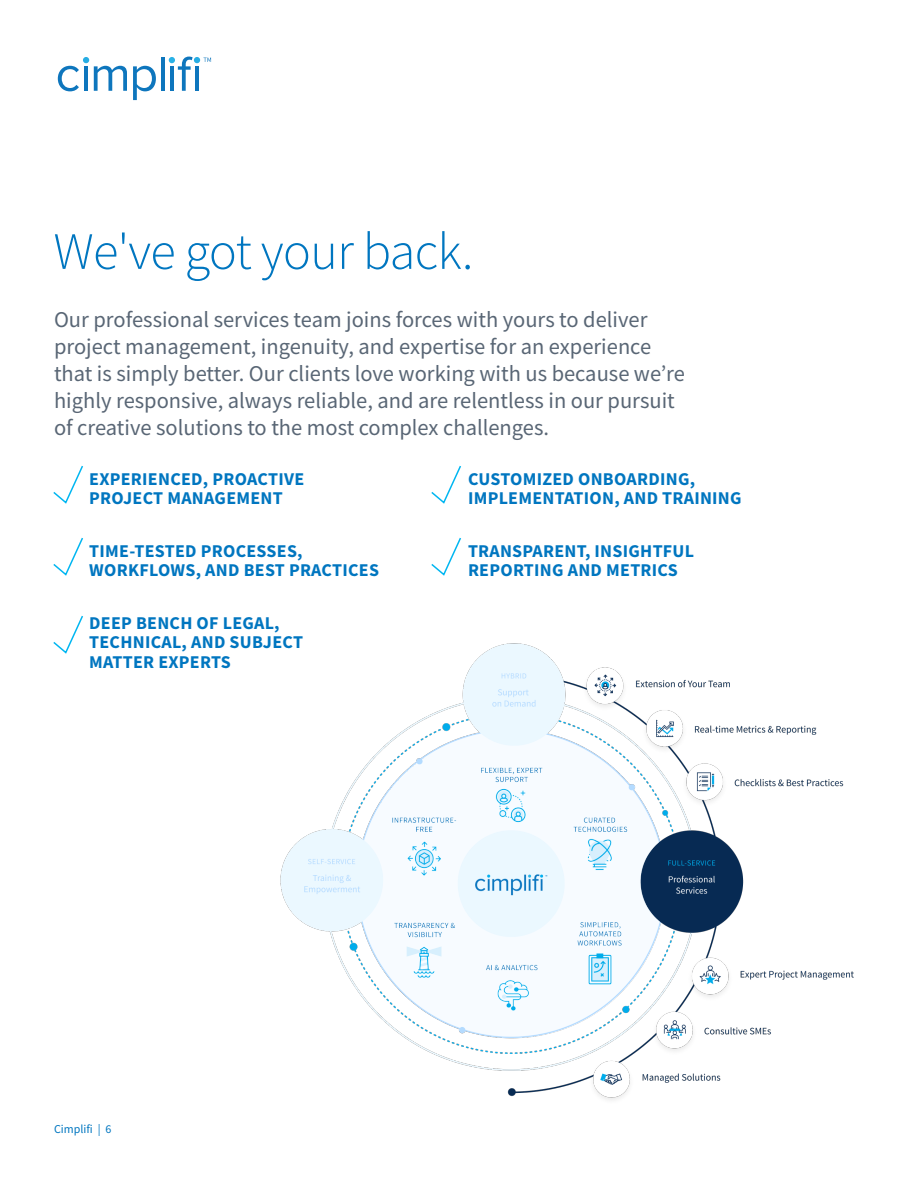
<style>
.page{position:relative;width:918px;height:1188px;background:#fff}
.page>*{position:absolute;margin:0;border:0;box-sizing:border-box;transform-origin:0 0}
.t1{font:300 52.5px "Source Sans Pro";letter-spacing:-.015em;color:#0076c0}
.t2{font:22.5px/27px "Source Sans Pro";color:#596675}
.t3{font:700 18px/19.5px "Source Sans Pro";letter-spacing:.015em;color:#0076c0}
.t4{font:12px "Source Sans Pro";color:#0076c0}
</style>
<div class="page">
<img style="left:280px;top:643px;width:574px;height:457px">
<svg style="left:53px;top:465px;width:30px;height:39px"></svg>
<svg style="left:431px;top:465px;width:30px;height:39px"></svg>
<svg style="left:53px;top:537px;width:30px;height:39px"></svg>
<svg style="left:431px;top:537px;width:30px;height:39px"></svg>
<svg style="left:53px;top:615px;width:30px;height:39px"></svg>
<svg style="left:58px;top:57px;width:69px;height:34px"></svg>
<svg style="left:133px;top:66px;width:23px;height:34px"></svg>
<hr style="left:161px;top:57px;width:3px;height:34px;background:#0e76bd">
<svg style="left:169px;top:57px;width:42px;height:34px"></svg>
<p class="t1" style="left:53px;top:219px;width:421px">We've got your back.</p>
<p class="t2" style="left:54px;top:306px;width:633px">Our professional services team joins forces with yours to deliver project management, ingenuity, and expertise for an experience that is simply better. Our clients love working with us because we’re highly responsive, always reliable, and are relentless in our pursuit of creative solutions to the most complex challenges.</p>
<p class="t3" style="left:89px;top:469px;width:216px">EXPERIENCED, PROACTIVE<br>PROJECT MANAGEMENT</p>
<p class="t3" style="left:468px;top:469px;width:275px">CUSTOMIZED ONBOARDING,<br>IMPLEMENTATION, AND TRAINING</p>
<p class="t3" style="left:468px;top:541px;width:228px">TRANSPARENT, INSIGHTFUL<br>REPORTING AND METRICS</p>
<p class="t3" style="left:89px;top:541px;width:291px">TIME-TESTED PROCESSES,<br>WORKFLOWS, AND BEST PRACTICES</p>
<p class="t3" style="left:89px;top:613px;width:215px">DEEP BENCH OF LEGAL,<br>TECHNICAL, AND SUBJECT<br>MATTER EXPERTS</p>
<p class="t4" style="left:54px;top:1121px;width:59px">Cimplifi | 6</p>
</div>
